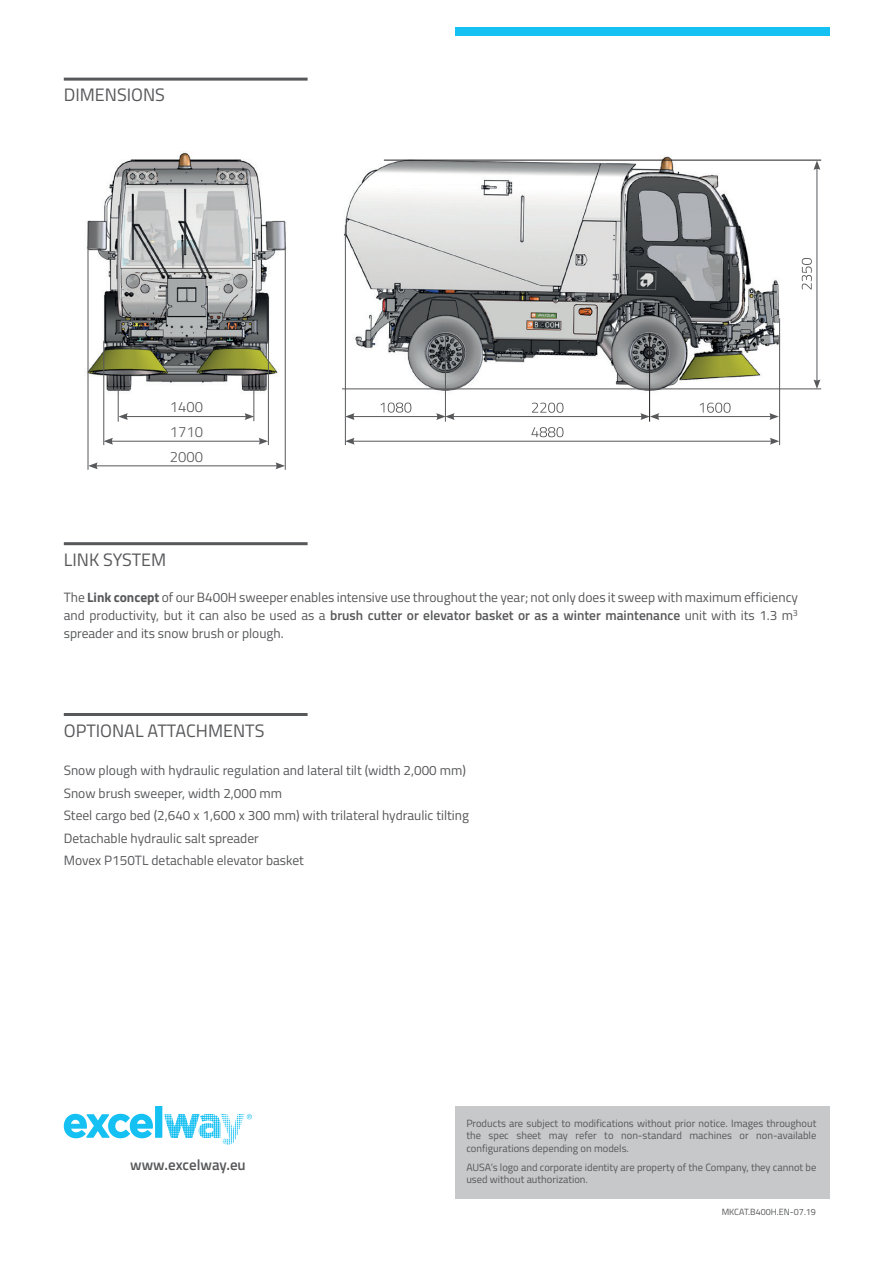
<style>
.page{position:relative;width:893px;height:1263px;background:#fff}
.page>*{position:absolute;margin:0;border:0;box-sizing:border-box;transform-origin:0 0}
.t1{font:18px "Titillium Web";color:#57585a}
.t2{font:600 15px "Titillium Web";color:#57585a}
.t3{font:300 14.85px/24.6px "Titillium Web";color:#57585a;text-align:justify}
.t4{font:13.5px/22.5px "Titillium Web";color:#57585a}
.t5{font:10.5px/12.6px "Titillium Web";color:#57585a;text-align:justify}
.t6{font:9px "Titillium Web";color:#57585a}
.s1{font-weight:700}
.s2{font-weight:600}
</style>
<div class="page">
<hr style="left:64px;top:78px;width:244px;height:3px;background:#57585a">
<hr style="left:64px;top:713px;width:244px;height:3px;background:#57585a">
<hr style="left:64px;top:542px;width:244px;height:3px;background:#57585a">
<div style="left:455px;top:28px;width:374px;height:8px;background:#15c0f2"></div>
<svg style="left:64px;top:1106px;width:188px;height:38px"></svg>
<img style="left:86px;top:152px;width:700px;height:245px">
<hr style="left:342px;top:388px;width:479px;height:1px;background:#57585a">
<hr style="left:384px;top:160px;width:437px;height:1px;background:#231f20">
<hr style="left:817px;top:168px;width:1px;height:214px;background:#57585a">
<svg style="left:813px;top:160px;width:7px;height:10px"></svg>
<svg style="left:813px;top:379px;width:7px;height:10px"></svg>
<hr style="left:352px;top:441px;width:420px;height:1px;background:#57585a">
<svg style="left:770px;top:438px;width:9px;height:7px"></svg>
<svg style="left:346px;top:438px;width:9px;height:7px"></svg>
<hr style="left:111px;top:441px;width:150px;height:1px;background:#57585a">
<svg style="left:259px;top:438px;width:9px;height:7px"></svg>
<svg style="left:104px;top:438px;width:9px;height:7px"></svg>
<hr style="left:95px;top:465px;width:183px;height:1px;background:#57585a">
<svg style="left:275px;top:462px;width:10px;height:7px"></svg>
<svg style="left:89px;top:462px;width:9px;height:7px"></svg>
<hr style="left:352px;top:416px;width:87px;height:1px;background:#57585a">
<svg style="left:346px;top:413px;width:9px;height:7px"></svg>
<hr style="left:125px;top:416px;width:122px;height:1px;background:#57585a">
<svg style="left:245px;top:413px;width:8px;height:7px"></svg>
<svg style="left:119px;top:413px;width:9px;height:7px"></svg>
<hr style="left:657px;top:416px;width:115px;height:1px;background:#57585a">
<svg style="left:769px;top:413px;width:10px;height:7px"></svg>
<hr style="left:452px;top:416px;width:191px;height:1px;background:#57585a">
<svg style="left:640px;top:413px;width:19px;height:7px"></svg>
<svg style="left:436px;top:413px;width:19px;height:7px"></svg>
<hr style="left:345px;top:225px;width:1px;height:220px;background:#57585a">
<hr style="left:779px;top:318px;width:1px;height:127px;background:#57585a">
<hr style="left:649px;top:335px;width:1px;height:87px;background:#231f20">
<hr style="left:445px;top:335px;width:1px;height:87px;background:#57585a">
<hr style="left:285px;top:247px;width:1px;height:223px;background:#57585a">
<hr style="left:88px;top:247px;width:1px;height:223px;background:#57585a">
<hr style="left:103px;top:341px;width:1px;height:104px;background:#57585a">
<hr style="left:268px;top:341px;width:1px;height:104px;background:#57585a">
<hr style="left:253px;top:389px;width:1px;height:32px;background:#57585a">
<hr style="left:118px;top:389px;width:1px;height:33px;background:#57585a">
<svg style="left:380px;top:403px;width:31px;height:10px"></svg>
<svg style="left:532px;top:403px;width:31px;height:10px"></svg>
<svg style="left:700px;top:403px;width:31px;height:10px"></svg>
<svg style="left:802px;top:258px;width:10px;height:31px"></svg>
<svg style="left:531px;top:427px;width:32px;height:10px"></svg>
<div style="left:455px;top:1106px;width:374px;height:93px;background:#c7c8ca"></div>
<h1 class="t1" style="left:64px;top:82px;width:103px">DIMENSIONS</h1>
<p class="t3" style="left:170px;top:394px;width:35px">1400<br>1710<br>2000</p>
<h1 class="t1" style="left:64px;top:546px;width:104px">LINK SYSTEM</h1>
<p class="t4" style="left:64px;top:588px;width:736px;line-height:18px;text-align:justify">The <span class="s1">Link concept</span> of our B400H sweeper enables intensive use throughout the year; not only does it sweep with maximum efficiency and productivity, but it can also be used as a <span class="s2">brush cutter or elevator basket or as a winter maintenance</span> unit with its 1.3 m<sup>3 </sup>spreader and its snow brush or plough.</p>
<h1 class="t1" style="left:64px;top:717px;width:202px">OPTIONAL ATTACHMENTS</h1>
<p class="t4" style="left:64px;top:758px;width:407px">Snow plough with hydraulic regulation and lateral tilt (width 2,000 mm)<br>Snow brush sweeper, width 2,000 mm<br>Steel cargo bed (2,640 x 1,600 x 300 mm) with trilateral hydraulic tilting Detachable hydraulic salt spreader<br>Movex P150TL detachable elevator basket</p>
<p class="t2" style="left:130px;top:1153px;width:117px">www.excelway.eu</p>
<p class="t5" style="left:466px;top:1116px;width:351px">Products are subject to modifications without prior notice. Images throughout the spec sheet may refer to non-standard machines or non-available configurations depending on models.</p>
<p class="t5" style="left:466px;top:1160px;width:351px">AUSA’s logo and corporate identity are property of the Company, they cannot be used without authorization.</p>
<p class="t6" style="left:722px;top:1205px;width:96px">MKCAT.B400H.EN-07.19</p>
</div>
